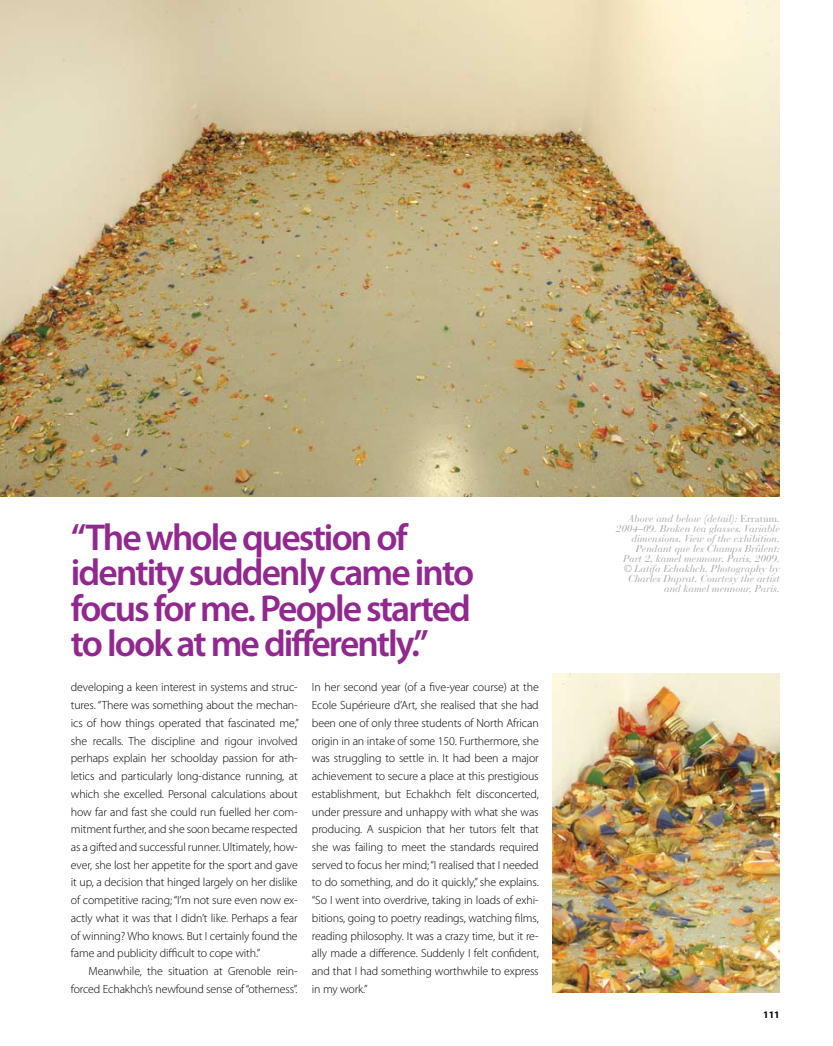
<style>
.page{position:relative;width:833px;height:1046px;background:#fff}
.page>*{position:absolute;margin:0;border:0;box-sizing:border-box;transform-origin:0 0}
.t1{font:600 37.5px/35.4px "Myriad Pro";letter-spacing:-.05em;color:#92278f}
.t2{font:300 11.88px/17.8px "Myriad Pro";letter-spacing:-.01em;color:#000;text-align:justify}
.t3{font:italic 10px/10px "Bauer Bodoni";color:#a7a9ac;text-align:right}
.t4{font:700 10px "Myriad Pro";color:#000}
.s1{font-style:normal}
</style>
<div class="page">
<img style="left:553px;top:673px;width:227px;height:318px">
<img style="left:0;top:0;width:780px;height:496px">
<p class="t1" style="left:71px;top:518px;width:405px">“The whole question of identity suddenly came into focus for me. People started to look at me differently.”</p>
<p class="t2" style="left:71px;top:678px;width:228px">developing a keen interest in systems and struc-</p>
<p class="t2" style="left:71px;top:696px;width:228px">tures. “There was something about the mechan-</p>
<p class="t2" style="left:71px;top:714px;width:229px">ics of how things operated that fascinated me,”</p>
<p class="t2" style="left:71px;top:731px;width:228px">she recalls. The discipline and rigour involved</p>
<p class="t2" style="left:71px;top:749px;width:228px">perhaps explain her schoolday passion for ath-</p>
<p class="t2" style="left:71px;top:767px;width:228px">letics and particularly long-distance running, at</p>
<p class="t2" style="left:71px;top:785px;width:228px">which she excelled. Personal calculations about</p>
<p class="t2" style="left:71px;top:802px;width:228px">how far and fast she could run fuelled her com-</p>
<p class="t2" style="left:71px;top:820px;width:228px">mitment further, and she soon became respected</p>
<p class="t2" style="left:71px;top:838px;width:228px">as a gifted and successful runner. Ultimately, how-</p>
<p class="t2" style="left:71px;top:855px;width:228px">ever, she lost her appetite for the sport and gave</p>
<p class="t2" style="left:71px;top:873px;width:228px">it up, a decision that hinged largely on her dislike</p>
<p class="t2" style="left:71px;top:891px;width:228px">of competitive racing; “I’m not sure even now ex-</p>
<p class="t2" style="left:71px;top:909px;width:228px">actly what it was that I didn’t like. Perhaps a fear</p>
<p class="t2" style="left:71px;top:926px;width:228px">of winning? Who knows. But I certainly found the</p>
<p class="t2" style="left:71px;top:944px;width:191px">fame and publicity difficult to cope with.”</p>
<p class="t2" style="left:89px;top:962px;width:211px">Meanwhile, the situation at Grenoble rein-</p>
<p class="t2" style="left:71px;top:980px;width:228px">forced Echakhch’s newfound sense of “otherness”.</p>
<p class="t2" style="left:312px;top:678px;width:228px">I n her second year (of a five-year course) at the Ecole Supérieure d’Art, she realised that she had been one of only three students of North African origin in an intake of some 150. Furthermore, she was struggling to settle in. It had been a major achievement to secure a place at this prestigious establishment, but Echakhch felt disconcerted, under pressure and unhappy with what she was producing. A suspicion that her tutors felt that she was failing to meet the standards required served to focus her mind; “I realised that I needed to do something, and do it quickly,” she explains. “So I went into overdrive, taking in loads of exhi&shy;bitions, going to poetry readings, watching films, reading philosophy. It was a crazy time, but it re&shy;ally made a difference. Suddenly I felt confident, and that I had something worthwhile to express in my work.”</p>
<p class="t3" style="left:616px;top:513px;width:165px">Above and below (detail): <span class="s1">Erratum</span>.<br>2004–09. Broken tea glasses. Variable dimensions. View of the exhibition, Pendant que les Champs Brûlent:<br>Part 2, kamel mennour, Paris, 2009. © Latifa Echakhch. Photography by Charles Duprat. Courtesy the artist and kamel mennour, Paris.</p>
<p class="t4" style="left:763px;top:1007px;width:18px">111</p>
</div>
